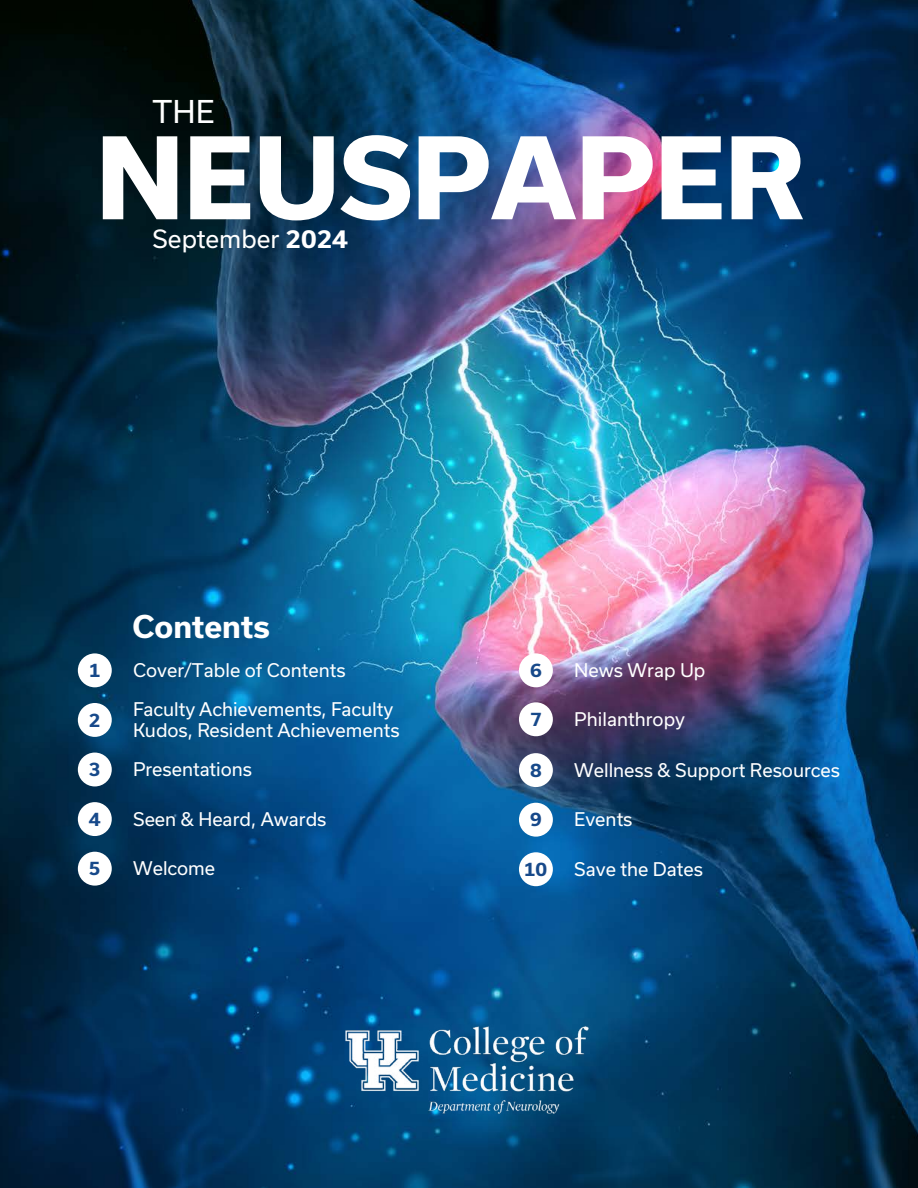
<style>
.page{position:relative;width:918px;height:1188px;background:#fff}
.page>*{position:absolute;margin:0;border:0;box-sizing:border-box;transform-origin:0 0}
.t1{font:800 108px "Usual";color:#fff}
.t2{font:700 30px "Usual";color:#fff}
.t3{font:30px "Usual";color:#fff}
.t4{font:24px "Usual";color:#fff}
.t5{font:18px/21.6px "Usual";color:#fff}
.t6{font:700 18px "Usual";color:#17498a}
.s1{font-weight:700}
</style>
<div class="page">
<img style="left:0;top:0;width:918px;height:1188px">
<img style="left:333px;top:1013px;width:271px;height:108px">
<div style="left:519px;top:852px;width:34px;height:34px;background:#fff;border-radius:50%"></div>
<div style="left:519px;top:803px;width:34px;height:34px;background:#fff;border-radius:50%"></div>
<div style="left:519px;top:753px;width:34px;height:34px;background:#fff;border-radius:50%"></div>
<div style="left:519px;top:702px;width:34px;height:34px;background:#fff;border-radius:50%"></div>
<div style="left:519px;top:653px;width:34px;height:34px;background:#fff;border-radius:50%"></div>
<div style="left:78px;top:852px;width:34px;height:34px;background:#fff;border-radius:50%"></div>
<div style="left:78px;top:802px;width:34px;height:34px;background:#fff;border-radius:50%"></div>
<div style="left:78px;top:753px;width:34px;height:33px;background:#fff;border-radius:50%"></div>
<div style="left:78px;top:703px;width:34px;height:34px;background:#fff;border-radius:50%"></div>
<div style="left:78px;top:653px;width:34px;height:34px;background:#fff;border-radius:50%"></div>
<h2 class="t3" style="left:153px;top:95px;width:63px">THE</h2>
<h1 class="t1" style="left:96px;top:116px;width:709px">NEUSPAPER</h1>
<h3 class="t4" style="left:153px;top:225px;width:197px">September <span class="s1">2024</span></h3>
<h2 class="t2" style="left:133px;top:609px;width:139px">Contents</h2>
<p class="t6" style="left:89px;top:660px;width:13px">1</p>
<p class="t5" style="left:133px;top:660px;width:214px">Cover/Table of Contents</p>
<p class="t6" style="left:89px;top:710px;width:13px">2</p>
<p class="t5" style="left:133px;top:698px;width:268px">Faculty Achievements, Faculty<br>Kudos, Resident Achievements</p>
<p class="t6" style="left:89px;top:759px;width:13px">3</p>
<p class="t5" style="left:133px;top:759px;width:121px">Presentations</p>
<p class="t6" style="left:89px;top:809px;width:13px">4</p>
<p class="t5" style="left:133px;top:808px;width:195px">Seen &amp; Heard, Awards</p>
<p class="t6" style="left:89px;top:858px;width:13px">5</p>
<p class="t5" style="left:133px;top:858px;width:84px">Welcome</p>
<p class="t6" style="left:530px;top:660px;width:13px">6</p>
<p class="t5" style="left:574px;top:660px;width:133px">News Wrap Up</p>
<p class="t6" style="left:530px;top:709px;width:13px">7</p>
<p class="t5" style="left:574px;top:709px;width:112px">Philanthropy</p>
<p class="t6" style="left:530px;top:760px;width:13px">8</p>
<p class="t5" style="left:574px;top:759px;width:267px">Wellness &amp; Support Resources</p>
<p class="t6" style="left:530px;top:809px;width:13px">9</p>
<p class="t5" style="left:574px;top:809px;width:60px">Events</p>
<p class="t6" style="left:524px;top:859px;width:25px">10</p>
<p class="t5" style="left:574px;top:858px;width:130px">Save the Dates</p>
</div>
